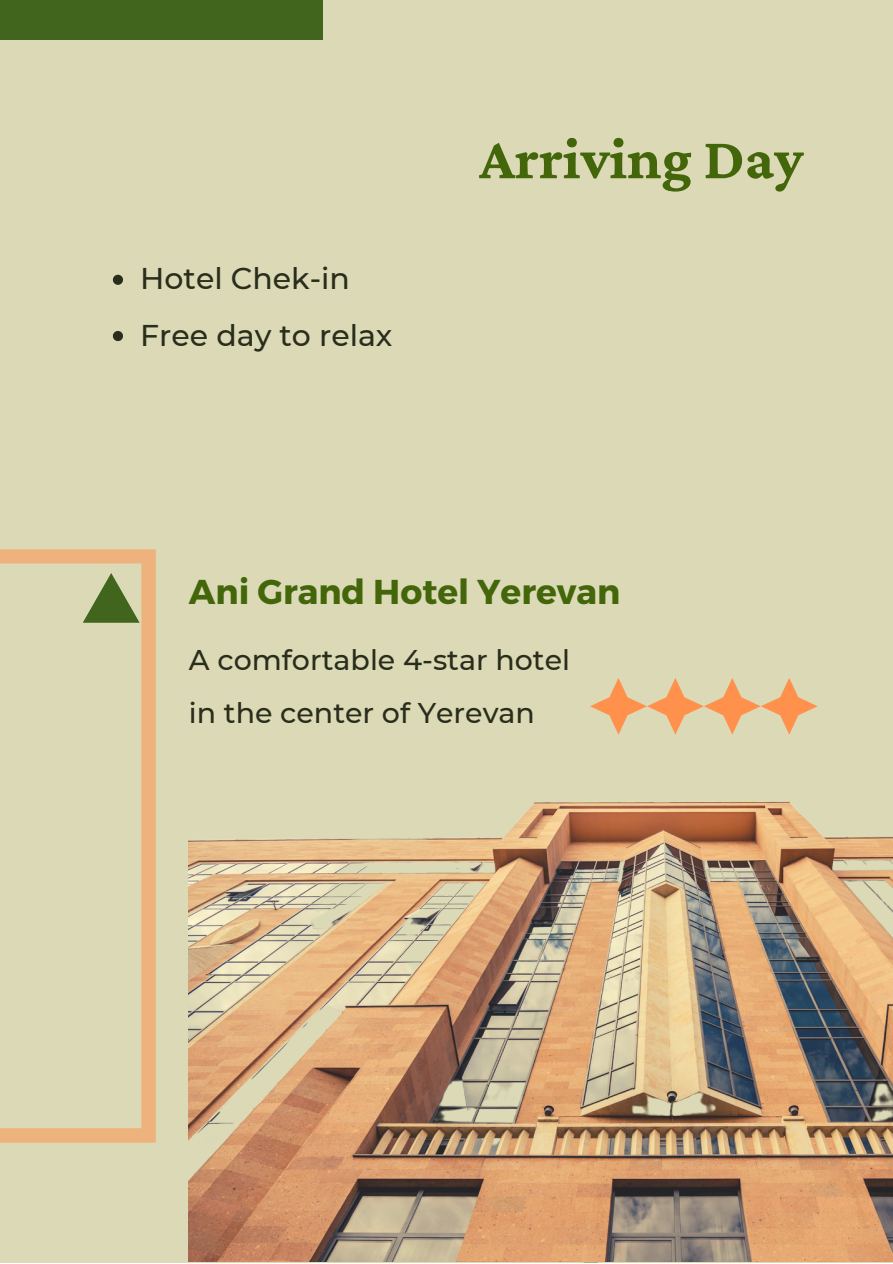
<style>
.page{position:relative;width:893px;height:1264px;background:#fff}
.page>*{position:absolute;margin:0;border:0;box-sizing:border-box;transform-origin:0 0}
.t1{font:700 60px "Crimson Pro";color:#43660b}
.t2{font:700 34.5px "Montserrat";color:#43660b}
.t3{font:500 30px "Montserrat";color:#292d1b}
.t4{font:500 28.5px "Montserrat";color:#292d1b}
</style>
<div class="page">
<div style="left:0;top:0;width:892px;height:1262px;background:#dcdab6"></div>
<svg style="left:0;top:549px;width:156px;height:593px"></svg>
<div style="left:0;top:0;width:323px;height:40px;background:#41651d"></div>
<svg style="left:83px;top:573px;width:57px;height:49px"></svg>
<img style="left:189px;top:801px;width:703px;height:460px">
<svg style="left:113px;top:275px;width:10px;height:10px"></svg>
<svg style="left:113px;top:331px;width:10px;height:10px"></svg>
<svg style="left:590px;top:678px;width:227px;height:56px"></svg>
<p class="t3" style="left:140px;top:260px;width:211px">Hotel Chek-in</p>
<p class="t3" style="left:140px;top:316px;width:254px">Free day to relax</p>
<p class="t1" style="left:479px;top:124px;width:325px">Arriving Day</p>
<p class="t2" style="left:189px;top:569px;width:433px">Ani Grand Hotel Yerevan</p>
<p class="t4" style="left:189px;top:642px;width:382px">A comfortable 4-star hotel</p>
<p class="t4" style="left:189px;top:695px;width:347px">in the center of Yerevan</p>
</div>
